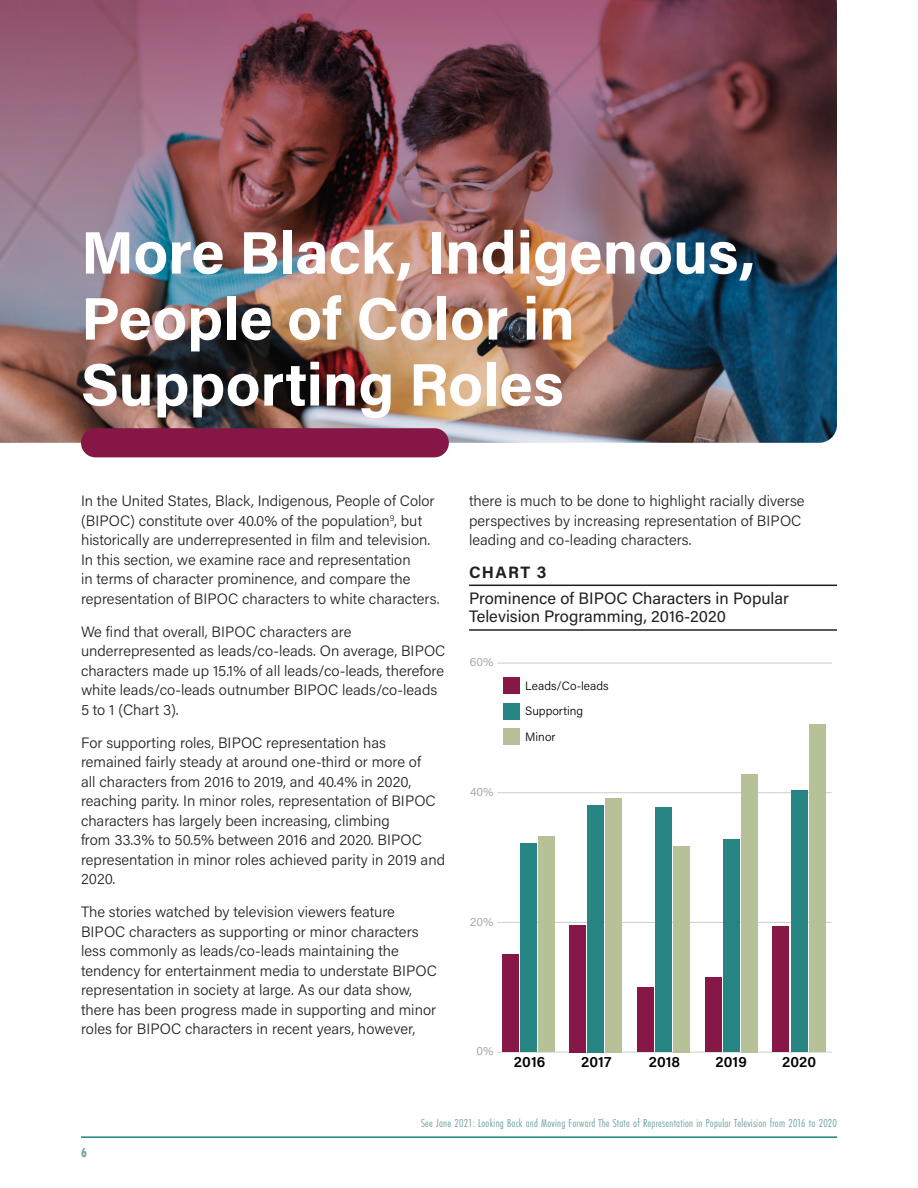
<style>
.page{position:relative;width:918px;height:1188px;background:#fff}
.page>*{position:absolute;margin:0;border:0;box-sizing:border-box;transform-origin:0 0}
.t1{font:700 60px/66px "Acumin Pro";color:#fff}
.t2{font:16.5px/18.9px "Acumin Pro";color:#231f20}
.t3{font:700 16.5px "Acumin Pro";letter-spacing:.08em;color:#231f20}
.Body_copy{font:300 15px/19.5px "Acumin Pro";color:#231f20}
.t4{font:600 15px "Acumin Pro";letter-spacing:.005em;color:#000}
.t5{font:700 13.5px "Futura PT Cond";color:#6ea0a1}
.t6{font:12px "Futura PT Cond";letter-spacing:.02em;color:#6ea0a1}
.t7{font:300 12px/25.7px "Acumin Pro";color:#000}
.t8{font:300 12px "Acumin Pro";color:#999}
</style>
<div class="page">
<hr style="left:81px;top:1136px;width:756px;height:2px;background:#1c8483">
<img style="left:0;top:0;width:837px;height:443px">
<hr style="left:469px;top:585px;width:368px;height:1px;background:#231f20">
<hr style="left:469px;top:629px;width:368px;height:2px;background:#231f20">
<div style="left:81px;top:428px;width:368px;height:29px;background:#861645;border-radius:15px"></div>
<hr style="left:497px;top:1052px;width:335px;height:1px;background:#ccc">
<hr style="left:497px;top:922px;width:335px;height:1px;background:#ccc">
<hr style="left:497px;top:792px;width:335px;height:1px;background:#ccc">
<hr style="left:497px;top:663px;width:335px;height:1px;background:#ccc">
<div style="left:538px;top:836px;width:16px;height:216px;background:#b6c197"></div>
<div style="left:606px;top:798px;width:16px;height:254px;background:#b6c197"></div>
<div style="left:674px;top:846px;width:16px;height:206px;background:#b6c197"></div>
<div style="left:741px;top:774px;width:17px;height:278px;background:#b6c197"></div>
<div style="left:809px;top:725px;width:16px;height:327px;background:#b6c197"></div>
<div style="left:520px;top:843px;width:16px;height:209px;background:#268483"></div>
<div style="left:588px;top:805px;width:16px;height:247px;background:#268483"></div>
<div style="left:655px;top:808px;width:17px;height:244px;background:#268483"></div>
<div style="left:723px;top:839px;width:16px;height:213px;background:#268483"></div>
<div style="left:791px;top:790px;width:16px;height:262px;background:#268483"></div>
<div style="left:502px;top:955px;width:16px;height:97px;background:#871746"></div>
<div style="left:570px;top:925px;width:16px;height:127px;background:#871746"></div>
<div style="left:637px;top:987px;width:17px;height:65px;background:#871746"></div>
<div style="left:705px;top:978px;width:16px;height:74px;background:#871746"></div>
<div style="left:773px;top:926px;width:16px;height:126px;background:#871746"></div>
<div style="left:504px;top:678px;width:16px;height:16px;background:#871746"></div>
<div style="left:504px;top:703px;width:16px;height:16px;background:#268483"></div>
<div style="left:504px;top:728px;width:16px;height:17px;background:#b6c197"></div>
<p class="t1" style="left:81px;top:217px;width:676px">More Black, Indigenous,<br>People of Color in<br>Supporting Roles</p>
<p class="Body_copy" style="left:81px;top:490px;width:360px">In the United States, Black, Indigenous, People of Color (BIPOC) constitute over 40.0% of the population<sup>9</sup>, but historically are underrepresented in film and television.<br>In this section, we examine race and representation<br>in terms of character prominence, and compare the representation of BIPOC characters to white characters.</p>
<p class="Body_copy" style="left:81px;top:621px;width:366px">We find that overall, BIPOC characters are underrepresented as leads/co-leads. On average, BIPOC characters made up 15.1% of all leads/co-leads, therefore white leads/co-leads outnumber BIPOC leads/co-leads 5 to 1 (Chart 3).</p>
<p class="Body_copy" style="left:81px;top:732px;width:366px">For supporting roles, BIPOC representation has remained fairly steady at around one-third or more of<br>all characters from 2016 to 2019, and 40.4% in 2020, reaching parity. In minor roles, representation of BIPOC characters has largely been increasing, climbing<br>from 33.3% to 50.5% between 2016 and 2020. BIPOC representation in minor roles achieved parity in 2019 and 2020.</p>
<p class="Body_copy" style="left:81px;top:901px;width:357px">The stories watched by television viewers feature BIPOC characters as supporting or minor characters less commonly as leads/co-leads maintaining the tendency for entertainment media to understate BIPOC representation in society at large. As our data show, there has been progress made in supporting and minor roles for BIPOC characters in recent years, however,</p>
<p class="Body_copy" style="left:469px;top:490px;width:337px">there is much to be done to highlight racially diverse perspectives by increasing representation of BIPOC leading and co-leading characters.</p>
<p class="t3" style="left:469px;top:560px;width:79px">CHART 3</p>
<p class="t2" style="left:469px;top:588px;width:321px">Prominence of BIPOC Characters in Popular<br>Television Programming, 2016-2020</p>
<p class="t8" style="left:470px;top:654px;width:25px">60%</p>
<p class="t8" style="left:470px;top:783px;width:25px">40%</p>
<p class="t7" style="left:525px;top:672px;width:85px">Leads/Co-leads<br>Supporting<br>Minor</p>
<p class="t8" style="left:470px;top:913px;width:25px">20%</p>
<p class="t8" style="left:476px;top:1043px;width:18px">0%</p>
<p class="t4" style="left:514px;top:1051px;width:33px">2016</p>
<p class="t4" style="left:581px;top:1051px;width:32px">2017</p>
<p class="t4" style="left:649px;top:1051px;width:33px">2018</p>
<p class="t4" style="left:715px;top:1051px;width:33px">2019</p>
<p class="t4" style="left:782px;top:1051px;width:36px">2020</p>
<p class="t5" style="left:81px;top:1144px;width:7px">6</p>
<p class="t6" style="left:421px;top:1116px;width:417px">See Jane 2021: Looking Back and Moving Forward The State of Representation in Popular Television from 2016 to 2020</p>
</div>
